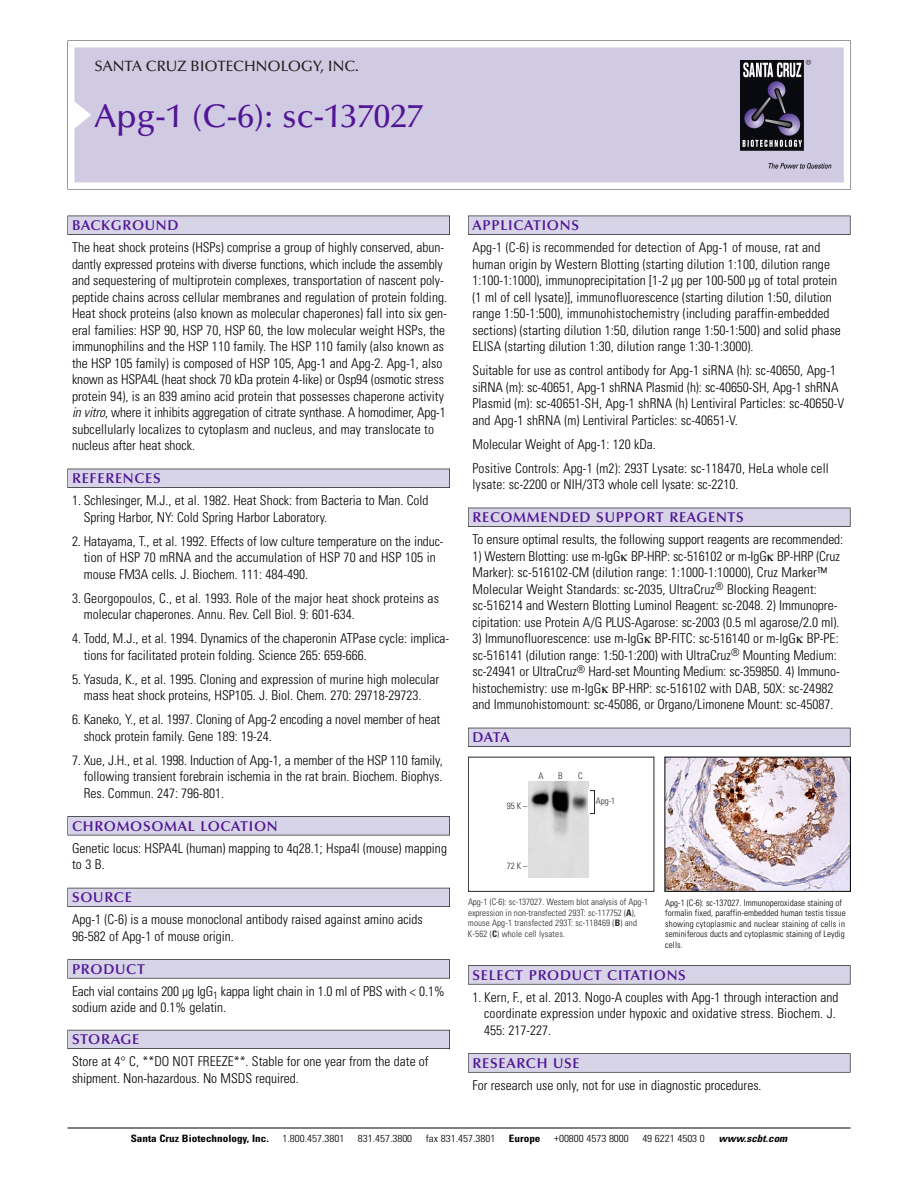
<style>
.page{position:relative;width:918px;height:1188px;background:#fff}
.page>*{position:absolute;margin:0;border:0;box-sizing:border-box;transform-origin:0 0}
.t1{font:500 33px "Optima";color:#511695}
.t2{font:500 15px "Optima";color:#231f20}
.t3{font:600 14.25px "Optima";letter-spacing:.05em;color:#511695}
.t4{font:300 condensed 13.5px/16.5px "Univers";color:#000}
.t5{font:300 condensed 10.2px "Univers";color:#000;scale:1.1 1}
.t6{font:700 condensed 10.2px "Univers";color:#000;scale:1.1 1}
.t7{font:italic 700 condensed 10.2px "Univers";color:#000;scale:1.1 1}
.t8{font:300 condensed 9px/10.5px "Univers";letter-spacing:.005em;color:#000}
.t9{font:300 condensed 9px/10.5px "Univers";letter-spacing:.005em;color:#272627}
.s1{font-style:italic}
.s2{font-weight:700}
</style>
<div class="page">
<svg style="left:68px;top:40px;width:783px;height:149px"></svg>
<div style="left:74px;top:47px;width:770px;height:135px;background:#d1cae3"></div>
<img style="left:741px;top:60px;width:90px;height:108px">
<div style="left:68px;top:216px;width:382px;height:19px;background:#535256"></div>
<div style="left:68px;top:216px;width:381px;height:18px;background:#d7d4e8"></div>
<div style="left:68px;top:469px;width:382px;height:19px;background:#525156"></div>
<div style="left:68px;top:469px;width:381px;height:18px;background:#d7d4e8"></div>
<div style="left:68px;top:816px;width:382px;height:19px;background:#545357"></div>
<div style="left:68px;top:817px;width:381px;height:18px;background:#d7d4e8"></div>
<div style="left:68px;top:888px;width:382px;height:19px;background:#535259"></div>
<div style="left:68px;top:888px;width:381px;height:18px;background:#d7d4e8"></div>
<svg style="left:68px;top:959px;width:382px;height:20px"></svg>
<div style="left:68px;top:960px;width:381px;height:18px;background:#d7d4e8"></div>
<div style="left:68px;top:1030px;width:382px;height:19px;background:#595860"></div>
<div style="left:68px;top:1030px;width:381px;height:18px;background:#d7d4e8"></div>
<div style="left:468px;top:216px;width:382px;height:19px;background:#535256"></div>
<div style="left:468px;top:216px;width:382px;height:18px;background:#d7d4e8"></div>
<div style="left:468px;top:508px;width:382px;height:19px;background:#525156"></div>
<div style="left:468px;top:508px;width:382px;height:18px;background:#d7d4e8"></div>
<div style="left:468px;top:728px;width:382px;height:19px;background:#515057"></div>
<div style="left:468px;top:728px;width:382px;height:18px;background:#d7d4e8"></div>
<svg style="left:468px;top:965px;width:382px;height:20px"></svg>
<div style="left:468px;top:966px;width:382px;height:18px;background:#d7d4e8"></div>
<div style="left:468px;top:1053px;width:382px;height:20px;background:#676767"></div>
<div style="left:468px;top:1054px;width:382px;height:18px;background:#d7d4e8"></div>
<hr style="left:68px;top:1128px;width:782px;height:1px;background:#000">
<img style="left:666px;top:759px;width:183px;height:131px">
<div style="left:664px;top:757px;width:187px;height:135px;border:1px solid #000"></div>
<div style="left:468px;top:757px;width:186px;height:135px;border:1px solid #272627"></div>
<img style="left:529px;top:782px;width:59px;height:95px">
<div style="left:590px;top:790px;width:5px;height:24px;border:1px solid #272627"></div>
<p class="t2" style="left:94px;top:60px;width:266px">SANTA CRUZ BIOTECHNOLOGY, INC.</p>
<p class="t1" style="left:94px;top:102px;width:330px">Apg-1 (C-6): sc-137027</p>
<p class="t3" style="left:72px;top:219px;width:108px">BACKGROUND</p>
<p class="t4" style="left:72px;top:240px;width:377px">The heat shock proteins (HSPs) comprise a group of highly conserved, abun&shy;dantly expressed proteins with diverse functions, which include the assembly and sequestering of multiprotein complexes, transportation of nascent poly&shy;peptide chains across cellular membranes and regulation of protein folding.<br>Heat shock proteins (also known as molecular chaperones) fall into six gen&shy;eral families: HSP 90, HSP 70, HSP 60, the low molecular weight HSPs, the immunophilins and the HSP 110 family. The HSP 110 family (also known as the HSP 105 family) is composed of HSP 105, Apg-1 and Apg-2. Apg-1, also known as HSPA4L (heat shock 70 kDa protein 4-like) or Osp94 (osmotic stress protein 94), is an 839 amino acid protein that possesses chaperone activity <span class="s1">in vitro,</span>where it inhibits aggregation of citrate synthase. A homodimer, Apg-1 subcellularly localizes to cytoplasm and nucleus, and may translocate to nucleus after heat shock.</p>
<p class="t3" style="left:72px;top:472px;width:90px">REFERENCES</p>
<p class="t4" style="left:84px;top:493px;width:346px;text-indent:-12px">1. Schlesinger, M.J., et al. 1982. Heat Shock: from Bacteria to Man. Cold<br>Spring Harbor, NY: Cold Spring Harbor Laboratory.</p>
<p class="t4" style="left:84px;top:534px;width:362px;text-indent:-12px">2. Hatayama, T., et al. 1992. Effects of low culture temperature on the induc&shy;tion of HSP 70 mRNA and the accumulation of HSP 70 and HSP 105 in mouse FM3A cells. J. Biochem. 111: 484-490.</p>
<p class="t4" style="left:84px;top:591px;width:357px;text-indent:-12px">3. Georgopoulos, C., et al. 1993. Role of the major heat shock proteins as molecular chaperones. Annu. Rev. Cell Biol. 9: 601-634.</p>
<p class="t4" style="left:84px;top:631px;width:367px;text-indent:-12px">4. Todd, M.J., et al. 1994. Dynamics of the chaperonin ATPase cycle: implica&shy;tions for facilitated protein folding. Science 265: 659-666.</p>
<p class="t4" style="left:72px;top:672px;width:369px;text-align:center">5. Yasuda, K., et al. 1995. Cloning and expression of murine high molecular mass heat shock proteins, HSP105. J. Biol. Chem. 270: 29718-29723.</p>
<p class="t4" style="left:84px;top:712px;width:358px;text-indent:-12px">6. Kaneko, Y., et al. 1997. Cloning of Apg-2 encoding a novel member of heat shock protein family. Gene 189: 19-24.</p>
<p class="t4" style="left:84px;top:753px;width:361px;text-align:justify;text-indent:-12px">7. Xue, J.H., et al. 1998. Induction of Apg-1, a member of the HSP 110 family, following transient forebrain ischemia in the rat brain. Biochem. Biophys.<br>Res. Commun. 247: 796-801.</p>
<p class="t3" style="left:72px;top:820px;width:207px">CHROMOSOMAL LOCATION</p>
<p class="t4" style="left:72px;top:841px;width:377px">Genetic locus: HSPA4L (human) mapping to 4q28.1; Hspa4l (mouse) mapping to 3 B.</p>
<p class="t3" style="left:72px;top:891px;width:61px">SOURCE</p>
<p class="t4" style="left:72px;top:913px;width:352px">Apg-1 (C-6) is a mouse monoclonal antibody raised against amino acids<br>96-582 of Apg-1 of mouse origin.</p>
<p class="t3" style="left:72px;top:963px;width:74px">PRODUCT</p>
<p class="t4" style="left:72px;top:984px;width:374px">Each vial contains 200 µg IgG<sub>1</sub> kappa light chain in 1.0 ml of PBS with &lt; 0.1% sodium azide and 0.1% gelatin.</p>
<p class="t3" style="left:72px;top:1033px;width:69px">STORAGE</p>
<p class="t4" style="left:72px;top:1055px;width:358px">Store at 4° C, **DO NOT FREEZE**. Stable for one year from the date of shipment. Non-hazardous. No MSDS required.</p>
<p class="t3" style="left:473px;top:219px;width:108px">APPLICATIONS</p>
<p class="t4" style="left:473px;top:240px;width:370px">Apg-1 (C-6) is recommended for detection of Apg-1 of mouse, rat and human origin by Western Blotting (starting dilution 1:100, dilution range 1:100-1:1000), immunoprecipitation [1-2 µg per 100-500 µg of total protein (1 ml of cell lysate)], immunofluorescence (starting dilution 1:50, dilution range 1:50-1:500), immunohistochemistry (including paraffin-embedded sections) (starting dilution 1:50, dilution range 1:50-1:500) and solid phase ELISA (starting dilution 1:30, dilution range 1:30-1:3000).</p>
<p class="t4" style="left:473px;top:363px;width:373px">Suitable for use as control antibody for Apg-1 siRNA (h): sc-40650, Apg-1 siRNA (m): sc-40651, Apg-1 shRNA Plasmid (h): sc-40650-SH, Apg-1 shRNA Plasmid (m): sc-40651-SH, Apg-1 shRNA (h) Lentiviral Particles: sc-40650-V and Apg-1 shRNA (m) Lentiviral Particles: sc-40651-V.</p>
<p class="t4" style="left:473px;top:437px;width:185px">Molecular Weight of Apg-1: 120 kDa.</p>
<p class="t4" style="left:473px;top:461px;width:358px">Positive Controls: Apg-1 (m2): 293T Lysate: sc-118470, HeLa whole cell lysate: sc-2200 or NIH/3T3 whole cell lysate: sc-2210.</p>
<p class="t3" style="left:473px;top:511px;width:273px">RECOMMENDED SUPPORT REAGENTS</p>
<p class="t4" style="left:473px;top:532px;width:372px">To ensure optimal results, the following support reagents are recommended:</p>
<p class="t4" style="left:473px;top:549px;width:369px">1) Western Blotting: use m-IgG BP-HRP: sc-516102 or m-IgG BP-HRP (Cruz Marker): sc-516102-CM (dilution range: 1:1000-1:10000), Cruz Marker™ Molecular Weight Standards: sc-2035, UltraCruz<sup>®</sup> Blocking Reagent: sc-516214 and Western Blotting Luminol Reagent: sc-2048. 2) Immunopre&shy;cipitation: use Protein A/G PLUS-Agarose: sc-2003 (0.5 ml agarose/2.0 ml).</p>
<p class="t4" style="left:473px;top:631px;width:369px">3) Immunofluorescence: use m-IgG BP-FITC: sc-516140 or m-IgG BP-PE: sc-516141 (dilution range: 1:50-1:200) with UltraCruz<sup>®</sup> Mounting Medium: sc-24941 or UltraCruz<sup>®</sup> Hard-set Mounting Medium: sc-359850. 4) Immuno&shy;histochemistry: use m-IgG BP-HRP: sc-516102 with DAB, 50X: sc-24982 and Immunohistomount: sc-45086, or Organo/Limonene Mount: sc-45087.</p>
<p class="t3" style="left:473px;top:731px;width:39px">DATA</p>
<p class="t9" style="left:507px;top:802px;width:22px">95K–</p>
<p class="t9" style="left:538px;top:771px;width:7px">A</p>
<p class="t9" style="left:558px;top:771px;width:6px">B</p>
<p class="t9" style="left:578px;top:771px;width:6px">C</p>
<p class="t9" style="left:596px;top:797px;width:21px">Apg-1</p>
<p class="t9" style="left:507px;top:862px;width:22px">72K–</p>
<p class="t9" style="left:468px;top:898px;width:182px">Apg-1 (C-6): sc-137027. Western blot analysis of Apg-1 expression in non-transfected 293T: sc-117752 (<span class="s2">A</span>), mouse Apg-1 transfected 293T: sc-118469 (<span class="s2">B</span>) and K-562 (<span class="s2">C</span>) whole cell lysates.</p>
<p class="t8" style="left:665px;top:898px;width:182px">Apg-1 (C-6): sc-137027. Immunoperoxidase staining of formalin fixed, paraffin-embedded human testis tissue showing cytoplasmic and nuclear staining of cells in seminiferous ducts and cytoplasmic staining of Leydig cells.</p>
<p class="t3" style="left:473px;top:969px;width:215px">SELECT PRODUCT CITATIONS</p>
<p class="t4" style="left:484px;top:990px;width:356px;text-indent:-12px">1. Kern, F., et al. 2013. Nogo-A couples with Apg-1 through interaction and coordinate expression under hypoxic and oxidative stress. Biochem. J.<br>455: 217-227.</p>
<p class="t3" style="left:473px;top:1057px;width:109px">RESEARCH USE</p>
<p class="t4" style="left:473px;top:1078px;width:291px">For research use only, not for use in diagnostic procedures.</p>
<p class="t6" style="left:131px;top:1135px;width:127px">Santa Cruz Biotechnology, Inc.</p>
<p class="t5" style="left:282px;top:1135px;width:58px">1.800.457.3801</p>
<p class="t5" style="left:358px;top:1135px;width:51px">831.457.3800</p>
<p class="t5" style="left:426px;top:1135px;width:65px">fax 831.457.3801</p>
<p class="t6" style="left:509px;top:1135px;width:30px">Europe</p>
<p class="t5" style="left:554px;top:1135px;width:69px">+00800 4573 8000</p>
<p class="t5" style="left:642px;top:1135px;width:58px">49 6221 4503 0</p>
<p class="t7" style="left:719px;top:1135px;width:66px">www.scbt.com</p>
</div>
